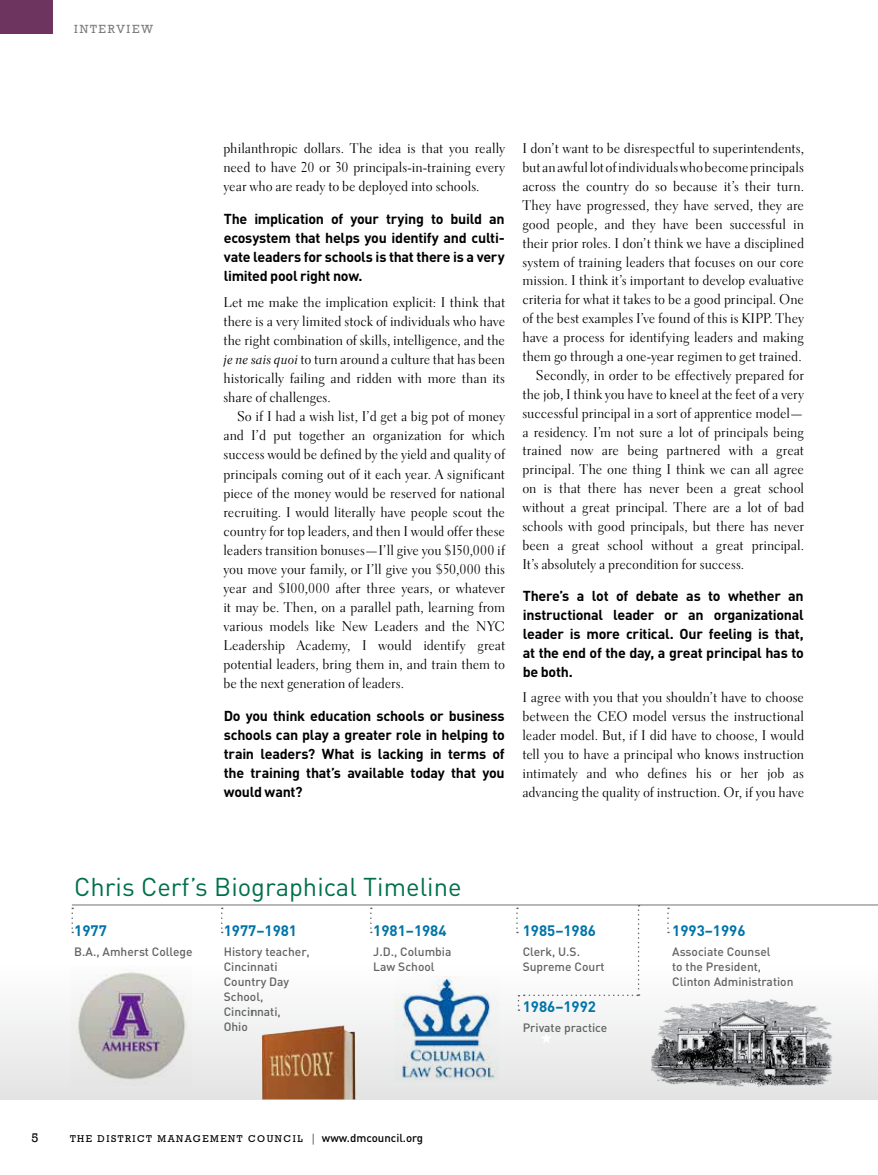
<style>
.page{position:relative;width:878px;height:1175px;background:#fff}
.page>*{position:absolute;margin:0;border:0;box-sizing:border-box;transform-origin:0 0}
.t1{font:25.5px "DIN";color:#00704a}
.t2{font:700 15px "DIN";color:#0075a8}
.t3{font:14.25px/19px "Electra LH Display";letter-spacing:.04em;color:#000;text-align:justify}
.t4{font:700 14.25px/19px "DIN";letter-spacing:-.02em;color:#000;text-align:justify}
.t5{font:12.9px "Rockwell";color:#000}
.t6{font:500 12px/15px "DIN";color:#626365}
.t7{font:12px "Rockwell";letter-spacing:.14em;color:#807e81}
.t8{font:10.05px "Rockwell";letter-spacing:.15em;color:#000}
.s1{font-family:"Electra LH Cursive Display"}
.s2{font-size:12.15px;color:#636466}
.s3{font-family:"DIN";font-weight:500;font-size:11.4px}
</style>
<div class="page">
<div style="left:0;top:836px;width:878px;height:263px;background:linear-gradient(to bottom,#fff,#eaeaea)"></div>
<div style="left:0;top:0;width:53px;height:34px;background:#6d345f"></div>
<hr style="left:72px;top:904px;width:806px;height:1px;background:#a2a0a1">
<svg style="left:71px;top:907px;width:2px;height:26px"></svg>
<svg style="left:221px;top:907px;width:2px;height:26px"></svg>
<svg style="left:370px;top:907px;width:2px;height:26px"></svg>
<svg style="left:667px;top:907px;width:2px;height:26px"></svg>
<svg style="left:541px;top:1032px;width:10px;height:11px"></svg>
<img style="left:72px;top:965px;width:120px;height:120px">
<img style="left:262px;top:1025px;width:93px;height:74px">
<img style="left:639px;top:991px;width:206px;height:104px">
<svg style="left:516px;top:905px;width:123px;height:106px"></svg>
<img style="left:394px;top:976px;width:105px;height:105px">
<p class="t7" style="left:74px;top:22px;width:80px">INTERVIEW</p>
<p class="t3" style="left:224px;top:139px;width:282px">philanthropic dollars. The idea is that you really need to have 20 or 30 principals-in-training every year who are ready to be deployed into schools.</p>
<p class="t4" style="left:224px;top:209px;width:282px">The implication of your trying to build an ecosystem that helps you identify and culti&shy;vate leaders for schools is that there is a very limited pool right now.</p>
<p class="t3" style="left:224px;top:293px;width:282px">Let me make the implication explicit: I think that there is a very limited stock of individuals who have the right combination of skills, intelligence, and the <span class="s1">je ne sais quoi</span> to turn around a culture that has been historically failing and ridden with more than its share of challenges.</p>
<p class="t3" style="left:224px;top:407px;width:282px;text-indent:13px">So if I had a wish list, I’d get a big pot of money and I’d put together an organization for which success would be defined by the yield and quality of principals coming out of it each year. A significant piece of the money would be reserved for national recruiting. I would literally have people scout the country for top leaders, and then I would offer these leaders transition bonuses—I’ll give you $150,000 if you move your family, or I’ll give you $50,000 this year and $100,000 after three years, or whatever it may be. Then, on a parallel path, learning from various models like New Leaders and the NYC Leadership Academy, I would identify great potential leaders, bring them in, and train them to be the next generation of leaders.</p>
<p class="t4" style="left:224px;top:705px;width:282px">Do you think education schools or business schools can play a greater role in helping to train leaders? What is lacking in terms of the training that’s available today that you would want?</p>
<p class="t3" style="left:522px;top:139px;width:282px">I don’t want to be disrespectful to superintendents,</p>
<p class="t3" style="left:522px;top:158px;width:282px">but an awful lot of individuals who become principals</p>
<p class="t3" style="left:522px;top:177px;width:282px">across the country do so because it’s their turn.</p>
<p class="t3" style="left:522px;top:196px;width:282px">They have progressed, they have served, they are</p>
<p class="t3" style="left:522px;top:214px;width:282px">good people, and they have been successful in</p>
<p class="t3" style="left:522px;top:233px;width:282px">their prior roles. I don’t think we have a disciplined</p>
<p class="t3" style="left:522px;top:252px;width:282px">system of training leaders that focuses on our core</p>
<p class="t3" style="left:522px;top:271px;width:282px">mission. I think it’s important to develop evaluative</p>
<p class="t3" style="left:522px;top:290px;width:282px">criteria for what it takes to be a good principal. One</p>
<p class="t3" style="left:522px;top:309px;width:282px">of the best examples I’ve found of this is KIPP. They</p>
<p class="t3" style="left:522px;top:328px;width:282px">have a process for identifying leaders and making</p>
<p class="t3" style="left:522px;top:347px;width:280px">them go through a one-year regimen to get trained.</p>
<p class="t3" style="left:536px;top:365px;width:269px">Secondly, in order to be effectively prepared for</p>
<p class="t3" style="left:522px;top:384px;width:282px">the job, I think you have to kneel at the feet of a very</p>
<p class="t3" style="left:522px;top:403px;width:282px">successful principal in a sort of apprentice model—</p>
<p class="t3" style="left:522px;top:422px;width:282px">a residency. I’m not sure a lot of principals being</p>
<p class="t3" style="left:522px;top:441px;width:282px">trained now are being partnered with a great</p>
<p class="t3" style="left:522px;top:460px;width:282px">principal. The one thing I think we can all agree</p>
<p class="t3" style="left:522px;top:479px;width:282px">on is that there has never been a great school</p>
<p class="t3" style="left:522px;top:498px;width:282px">without a great principal. There are a lot of bad</p>
<p class="t3" style="left:522px;top:517px;width:282px">schools with good principals, but there has never</p>
<p class="t3" style="left:522px;top:535px;width:282px">been a great school without a great principal.</p>
<p class="t3" style="left:522px;top:554px;width:222px">It’s absolutely a precondition for success.</p>
<p class="t4" style="left:522px;top:586px;width:282px">There’s a lot of debate as to whether an instructional leader or an organizational leader is more critical. Our feeling is that, at the end of the day, a great principal has to be both.</p>
<p class="t3" style="left:523px;top:688px;width:282px">I agree with you that you shouldn’t have to choose between the CEO model versus the instructional leader model. But, if I did have to choose, I would tell you to have a principal who knows instruction intimately and who defines his or her job as advancing the quality of instruction. Or, if you have</p>
<h1 class="t1" style="left:74px;top:870px;width:389px">Chris Cerf’s Biographical Timeline</h1>
<p class="t2" style="left:74px;top:920px;width:34px">1977</p>
<p class="t6" style="left:74px;top:944px;width:120px">B.A., Amherst College</p>
<p class="t2" style="left:224px;top:920px;width:75px">1977–1981</p>
<p class="t6" style="left:224px;top:944px;width:88px">History teacher,<br>Cincinnati<br>Country Day<br>School,<br>Cincinnati,<br>Ohio</p>
<p class="t2" style="left:373px;top:920px;width:75px">1981–1984</p>
<p class="t6" style="left:373px;top:944px;width:80px">J.D., Columbia<br>Law School</p>
<p class="t2" style="left:522px;top:920px;width:75px">1985–1986</p>
<p class="t6" style="left:522px;top:944px;width:83px">Clerk, U.S.<br>Supreme Court</p>
<p class="t2" style="left:522px;top:996px;width:75px">1986–1992</p>
<p class="t6" style="left:522px;top:1020px;width:86px">Private practice</p>
<p class="t2" style="left:672px;top:920px;width:75px">1993–1996</p>
<p class="t6" style="left:672px;top:944px;width:123px">Associate Counsel<br>to the President,<br>Clinton Administration</p>
<p class="t5" style="left:32px;top:1129px;width:8px">5</p>
<p class="t8" style="left:70px;top:1132px;width:354px">THE DISTRICT MANAGEMENT COUNCIL <span class="s2">|</span> <span class="s3">www.dmcouncil.org</span></p>
</div>
